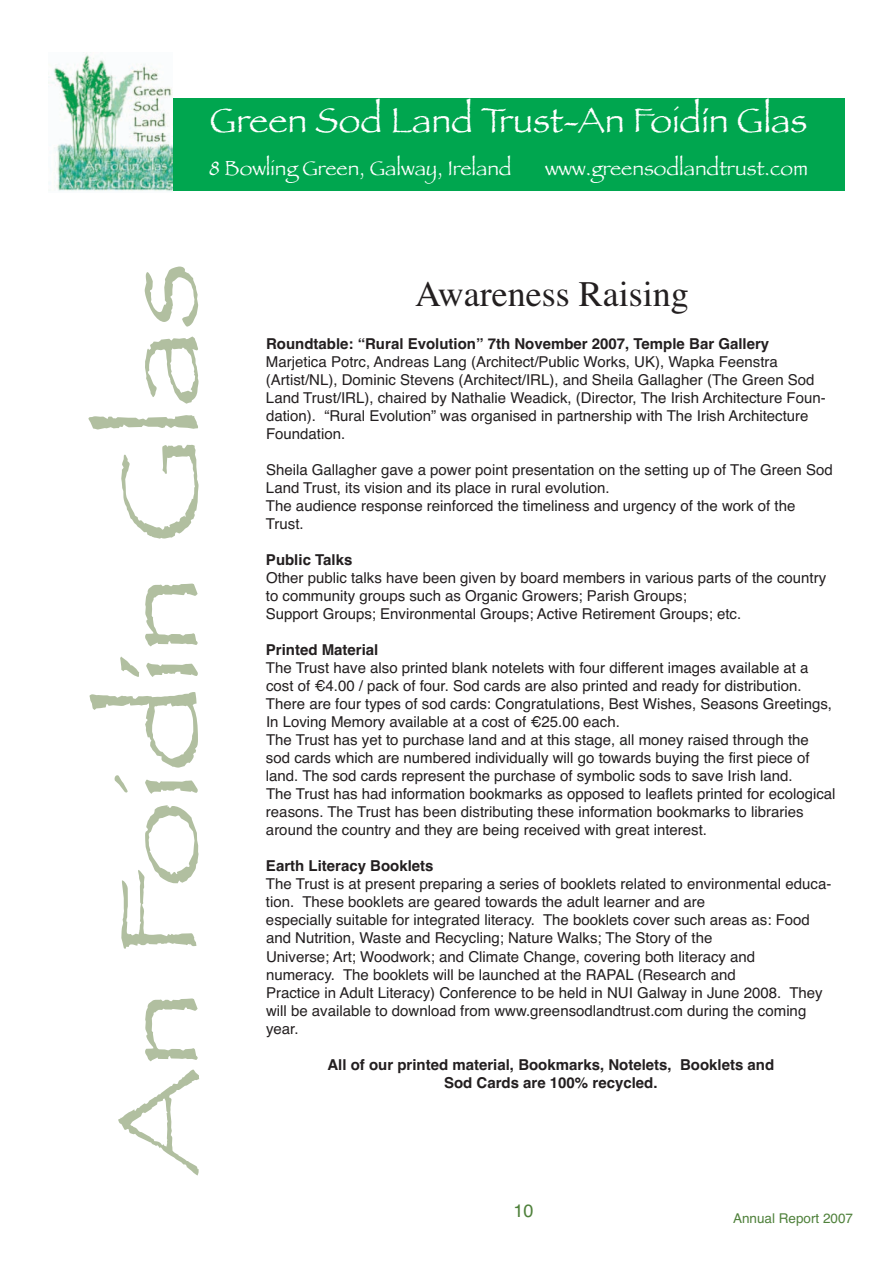
<style>
.page{position:relative;width:893px;height:1263px;background:#fff}
.page>*{position:absolute;margin:0;border:0;box-sizing:border-box;transform-origin:0 0}
.t1{font:114.6px "Papyrus";color:#b1bfa0;scale:1.25 1}
.t2{font:36px "Papyrus";color:#fff}
.t3{font:36px "Times";color:#231f20}
.t4{font:21px "Papyrus";color:#fff}
.t5{font:18px "Helvetica";color:#4f813b}
.t6{font:15px/18px "Helvetica";color:#231f20}
.t7{font:700 15px/18px "Helvetica";color:#231f20;text-align:center}
.t8{font:13.5px "Helvetica";color:#4f813b}
</style>
<div class="page">
<div style="left:61px;top:98px;width:784px;height:93px;background:#00a64f"></div>
<img style="left:49px;top:53px;width:124px;height:139px">
<h2 class="t2" style="left:210px;top:98px;width:599px">Green Sod Land Trust-An Foidín Glas</h2>
<h3 class="t4" style="left:209px;top:155px;width:304px">8 Bowling Green, Galway, Ireland</h3>
<h3 class="t4" style="left:545px;top:155px;width:264px">www.greensodlandtrust.com</h3>
<h1 class="t1" style="left:90px;top:1175px;width:732px;rotate:-90deg">An Foidín Glas</h1>
<h2 class="t3" style="left:415px;top:272px;width:275px">Awareness Raising</h2>
<p class="t7" style="left:266px;top:335px;width:505px">Roundtable: “Rural Evolution” 7th November 2007, Temple Bar Gallery</p>
<p class="t6" style="left:266px;top:353px;width:561px">Marjetica Potrc, Andreas Lang (Architect/Public Works, UK), Wapka Feenstra (Artist/NL), Dominic Stevens (Architect/IRL), and Sheila Gallagher (The Green Sod Land Trust/IRL), chaired by Nathalie Weadick, (Director, The Irish Architecture Foun&shy;dation). “Rural Evolution” was organised in partnership with The Irish Architecture Foundation.</p>
<p class="t6" style="left:266px;top:461px;width:568px">Sheila Gallagher gave a power point presentation on the setting up of The Green Sod Land Trust, its vision and its place in rural evolution.<br>The audience response reinforced the timeliness and urgency of the work of the Trust.</p>
<p class="t7" style="left:266px;top:551px;width:88px">Public Talks</p>
<p class="t6" style="left:266px;top:569px;width:562px">Other public talks have been given by board members in various parts of the country to community groups such as Organic Growers; Parish Groups;<br>Support Groups; Environmental Groups; Active Retirement Groups; etc.</p>
<p class="t7" style="left:266px;top:641px;width:114px">Printed Material</p>
<p class="t6" style="left:266px;top:659px;width:571px">The Trust have also printed blank notelets with four different images available at a cost of €4.00 / pack of four. Sod cards are also printed and ready for distribution.<br>There are four types of sod cards: Congratulations, Best Wishes, Seasons Greetings, In Loving Memory available at a cost of €25.00 each.<br>The Trust has yet to purchase land and at this stage, all money raised through the sod cards which are numbered individually will go towards buying the first piece of land. The sod cards represent the purchase of symbolic sods to save Irish land.<br>The Trust has had information bookmarks as opposed to leaflets printed for ecological reasons. The Trust has been distributing these information bookmarks to libraries around the country and they are being received with great interest.</p>
<p class="t7" style="left:266px;top:857px;width:169px">Earth Literacy Booklets</p>
<p class="t6" style="left:266px;top:875px;width:567px">The Trust is at present preparing a series of booklets related to environmental educa&shy;tion. These booklets are geared towards the adult learner and are<br>especially suitable for integrated literacy. The booklets cover such areas as: Food and Nutrition, Waste and Recycling; Nature Walks; The Story of the<br>Universe; Art; Woodwork; and Climate Change, covering both literacy and<br>numeracy. The booklets will be launched at the RAPAL (Research and<br>Practice in Adult Literacy) Conference to be held in NUI Galway in June 2008. They will be available to download from www.greensodlandtrust.com during the coming year.</p>
<p class="t7" style="left:327px;top:1055px;width:448px">All of our printed material, Bookmarks, Notelets, Booklets and<br>Sod Cards are 100% recycled.</p>
<p class="t5" style="left:513px;top:1200px;width:22px">10</p>
<p class="t8" style="left:733px;top:1210px;width:122px">Annual Report 2007</p>
</div>
